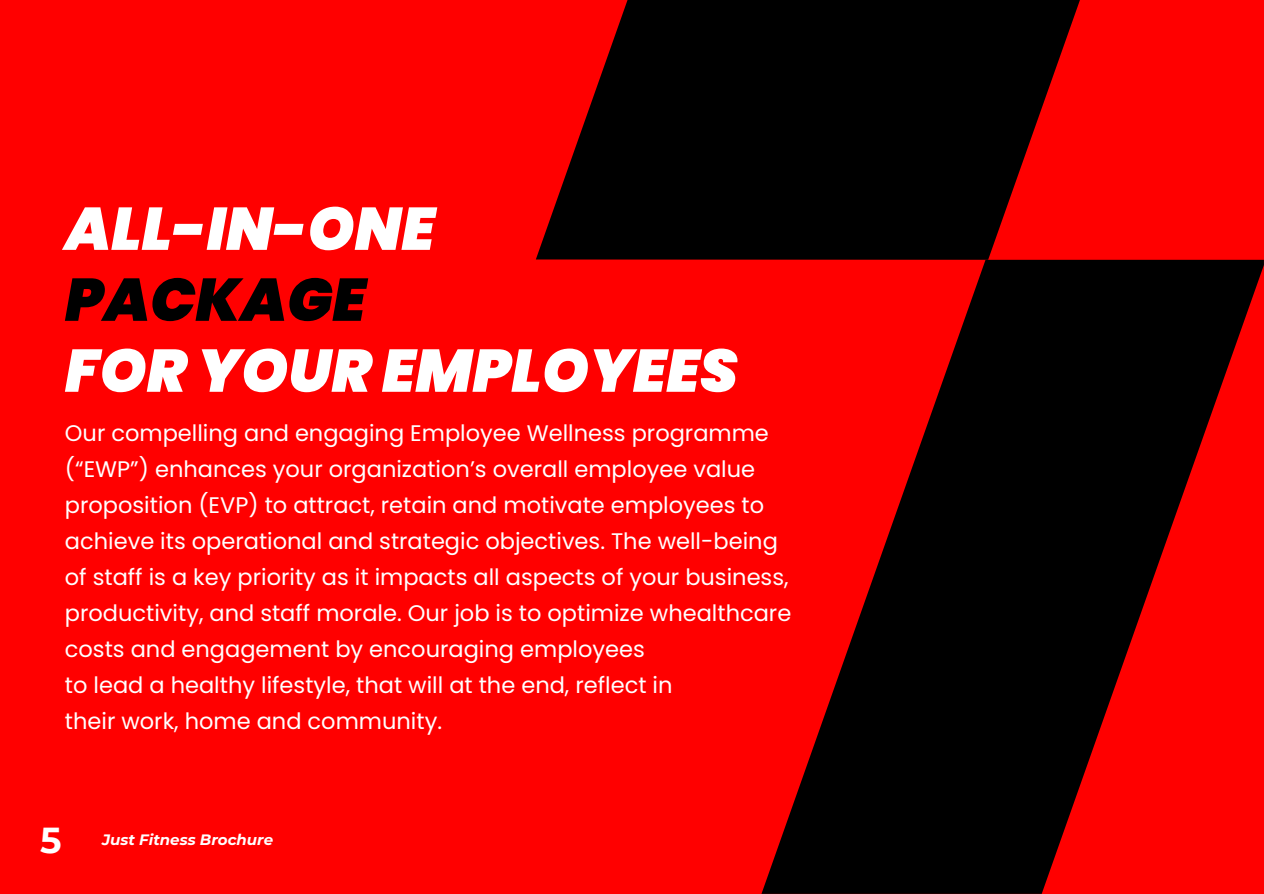
<style>
.page{position:relative;width:1264px;height:894px;background:#fff}
.page>*{position:absolute;margin:0;border:0;box-sizing:border-box;transform-origin:0 0}
.t1{font:italic 900 60px/70.9px "Poppins";color:#fff}
.t2{font:700 36px "Montserrat";color:#fff}
.t3{font:22.5px/36px "Poppins";color:#fff}
.t4{font:italic 700 15px "Montserrat";color:#fff}
.s1{color:#000}
</style>
<div class="page">
<div style="left:0;top:0;width:1263px;height:893px;background:#f00"></div>
<svg style="left:761px;top:260px;width:502px;height:633px;fill:#000"></svg>
<svg style="left:536px;top:0;width:543px;height:260px;fill:#000"></svg>
<h2 class="t1" style="left:65px;top:193px;width:675px">ALL-IN-ONE<br><span class="s1">PACKAGE<br></span>FOR YOUR EMPLOYEES</h2>
<h1 class="t3" style="left:65px;top:414px;width:728px">Our compelling and engaging Employee Wellness programme (“EWP”) enhances your organization’s overall employee value proposition (EVP) to attract, retain and motivate employees to achieve its operational and strategic objectives. The well-being of staff is a key priority as it impacts all aspects of your business, productivity, and staff morale. Our job is to optimize whealthcare costs and engagement by encouraging employees<br>to lead a healthy lifestyle, that will at the end, reflect in<br>their work, home and community.</h1>
<p class="t2" style="left:40px;top:817px;width:23px">5</p>
<p class="t4" style="left:102px;top:830px;width:172px">Just Fitness Brochure</p>
</div>
